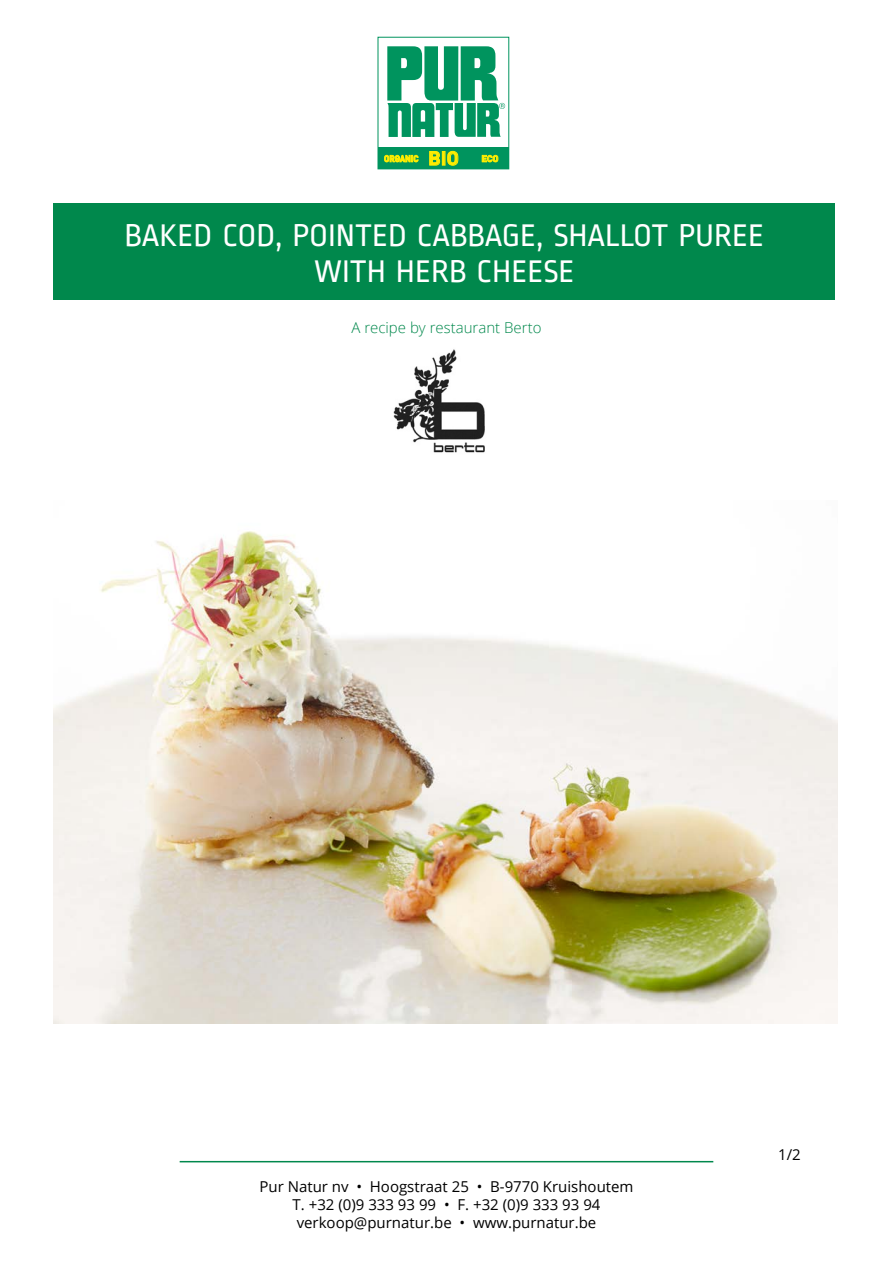
<style>
.page{position:relative;width:893px;height:1263px;background:#fff}
.page>*{position:absolute;margin:0;border:0;box-sizing:border-box;transform-origin:0 0}
.t1{font:33px/36px "Ropa Sans";color:#fff;text-align:center}
.t2{font:700 19.2px "DIN";color:#ffed00}
.t3{font:15px/18px "Open Sans";color:#000;text-align:center}
.t4{font:300 15px "Open Sans";color:#00884c}
.t5{font:700 9px "DIN";color:#ffed00;scale:.9 1}
.t6{font:700 9px "DIN";color:#ffed00}
</style>
<div class="page">
<hr style="left:180px;top:1161px;width:533px;height:1px;background:#00884c">
<svg style="left:387px;top:46px;width:118px;height:91px"></svg>
<div style="left:378px;top:147px;width:131px;height:22px;background:#00945e"></div>
<svg style="left:384px;top:155px;width:34px;height:7px"></svg>
<svg style="left:482px;top:155px;width:16px;height:7px"></svg>
<svg style="left:430px;top:151px;width:10px;height:14px"></svg>
<div style="left:442px;top:151px;width:3px;height:14px;border:1px solid #ffed00"></div>
<svg style="left:448px;top:151px;width:10px;height:14px"></svg>
<div style="left:53px;top:204px;width:782px;height:96px;background:#00884c"></div>
<img style="left:393px;top:349px;width:92px;height:104px">
<img style="left:53px;top:531px;width:784px;height:492px">
<p class="t2" style="left:428px;top:146px;width:32px">BIO</p>
<p class="t5" style="left:384px;top:153px;width:40px">ORGANIC</p>
<p class="t6" style="left:481px;top:153px;width:18px">ECO</p>
<h1 class="t1" style="left:124px;top:218px;width:641px">BAKED COD, POINTED CABBAGE, SHALLOT PUREE<br>WITH HERB CHEESE</h1>
<p class="t4" style="left:351px;top:317px;width:191px">A recipe by restaurant Berto</p>
<p class="t3" style="left:259px;top:1177px;width:376px">Pur Natur nv • Hoogstraat 25 • B-9770 Kruishoutem<br>T. +32 (0)9 333 93 99 • F. +32 (0)9 333 93 94 verkoop@purnatur.be • www.purnatur.be</p>
<p class="t3" style="left:778px;top:1145px;width:24px">1/2</p>
</div>
